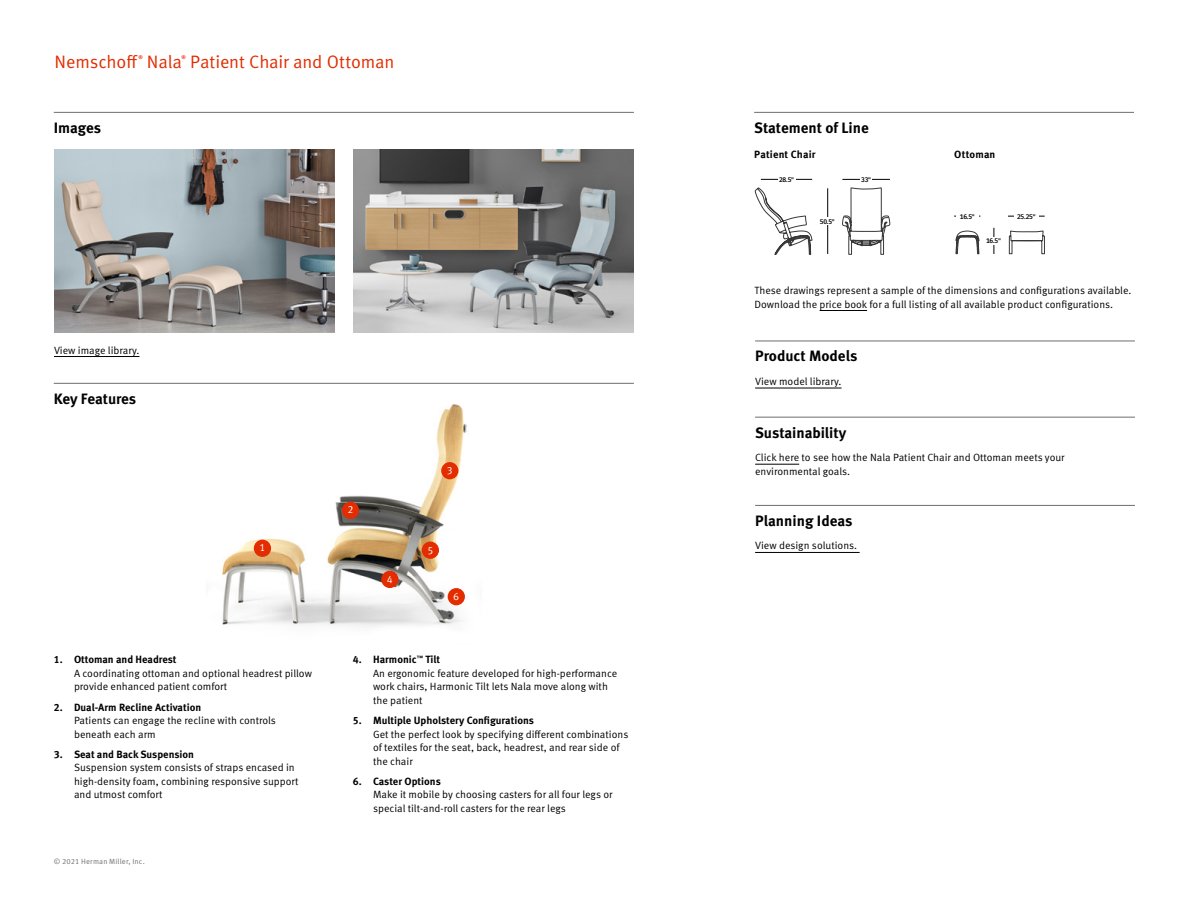
<style>
.page{position:relative;width:1188px;height:918px;background:#fff}
.page>*{position:absolute;margin:0;border:0;box-sizing:border-box;transform-origin:0 0}
.t1{font:18px "Meta OT Norm";letter-spacing:-.01em;color:#e22d00}
.t2{font:700 15px "Meta OT";color:#000}
.t3{font:10.5px/13.5px "Meta OT Norm";color:#000}
.t4{font:700 10.5px "Meta OT";color:#000}
.t5{font:10.5px "Meta OT Norm";color:#fff}
.t6{font:7.5px "Meta OT Norm";letter-spacing:.02em;color:#6d6e71}
.t7{font:500 6.75px "Fira Sans";letter-spacing:-.03em;color:#000}
.t8{font:700 5.25px "Meta OT";color:#ee3824}
</style>
<div class="page">
<img style="left:175px;top:382px;width:340px;height:245px">
<img style="left:54px;top:150px;width:280px;height:182px">
<img style="left:354px;top:150px;width:280px;height:182px">
<hr style="left:754px;top:112px;width:380px;height:1px;background:#6d6e71">
<hr style="left:54px;top:112px;width:580px;height:1px;background:#6d6e71">
<hr style="left:54px;top:383px;width:580px;height:1px;background:#6d6e71">
<hr style="left:54px;top:356px;width:86px;height:1px;background:#000">
<div style="left:254px;top:540px;width:17px;height:17px;background:#e32d00;border-radius:50%"></div>
<div style="left:342px;top:502px;width:17px;height:17px;background:#e32d00;border-radius:50%"></div>
<div style="left:441px;top:462px;width:17px;height:17px;background:#e32d00;border-radius:50%"></div>
<div style="left:381px;top:571px;width:18px;height:17px;background:#e32d00;border-radius:50%"></div>
<div style="left:422px;top:542px;width:17px;height:17px;background:#e32d00;border-radius:50%"></div>
<div style="left:448px;top:588px;width:17px;height:17px;background:#e32d00;border-radius:50%"></div>
<hr style="left:761px;top:179px;width:51px;height:1px;background:#000">
<div style="left:778px;top:176px;width:17px;height:7px;background:#fff"></div>
<hr style="left:842px;top:179px;width:48px;height:1px;background:#000">
<hr style="left:827px;top:188px;width:1px;height:66px;background:#000">
<div style="left:818px;top:217px;width:19px;height:8px;background:#fff"></div>
<div style="left:860px;top:176px;width:12px;height:7px;background:#fff"></div>
<hr style="left:1008px;top:216px;width:37px;height:1px;background:#000">
<svg style="left:994px;top:228px;width:1px;height:26px"></svg>
<div style="left:984px;top:237px;width:19px;height:8px;background:#fff"></div>
<div style="left:1014px;top:212px;width:24px;height:7px;background:#fff"></div>
<hr style="left:820px;top:310px;width:47px;height:1px;background:#000">
<hr style="left:755px;top:417px;width:380px;height:1px;background:#6d6e71">
<hr style="left:755px;top:505px;width:380px;height:1px;background:#6d6e71">
<hr style="left:755px;top:341px;width:380px;height:1px;background:#6d6e71">
<hr style="left:755px;top:464px;width:44px;height:1px;background:#000">
<hr style="left:755px;top:552px;width:105px;height:1px;background:#000">
<hr style="left:755px;top:388px;width:87px;height:1px;background:#000">
<svg style="left:842px;top:187px;width:48px;height:68px"></svg>
<svg style="left:755px;top:187px;width:57px;height:68px"></svg>
<svg style="left:1009px;top:231px;width:36px;height:23px"></svg>
<svg style="left:956px;top:231px;width:23px;height:24px"></svg>
<h1 class="t1" style="left:55px;top:50px;width:85px">Nemschoff</h1>
<p class="t8" style="left:138px;top:53px;width:6px">®</p>
<h1 class="t1" style="left:147px;top:50px;width:37px">Nala</h1>
<p class="t8" style="left:182px;top:53px;width:6px">®</p>
<h1 class="t1" style="left:190px;top:50px;width:206px">Patient Chair and Ottoman</h1>
<h2 class="t2" style="left:54px;top:118px;width:49px">Images</h2>
<h2 class="t2" style="left:754px;top:118px;width:116px">Statement of Line</h2>
<p class="t4" style="left:754px;top:148px;width:63px">Patient Chair</p>
<p class="t4" style="left:954px;top:148px;width:43px">Ottoman</p>
<p class="t7" style="left:779px;top:174px;width:16px">28.5"</p>
<p class="t7" style="left:820px;top:216px;width:16px">50.5"</p>
<p class="t7" style="left:861px;top:174px;width:11px">33"</p>
<p class="t7" style="left:960px;top:211px;width:16px">16.5"</p>
<p class="t7" style="left:986px;top:236px;width:16px">16.5"</p>
<p class="t7" style="left:1017px;top:211px;width:20px">25.25"</p>
<p class="t3" style="left:54px;top:343px;width:87px">View image library.</p>
<h2 class="t2" style="left:54px;top:389px;width:84px">Key Features</h2>
<p class="t5" style="left:259px;top:541px;width:7px">1</p>
<p class="t4" style="left:54px;top:653px;width:124px">1. Ottoman and Headrest</p>
<p class="t3" style="left:74px;top:667px;width:239px">A coordinating ottoman and optional headrest pillow provide enhanced patient comfort</p>
<p class="t4" style="left:54px;top:700px;width:149px">2. Dual-Arm Recline Activation</p>
<p class="t3" style="left:74px;top:714px;width:203px">Patients can engage the recline with controls beneath each arm</p>
<p class="t4" style="left:54px;top:748px;width:142px">3. Seat and Back Suspension</p>
<p class="t3" style="left:74px;top:761px;width:226px">Suspension system consists of straps encased in high-density foam, combining responsive support and utmost comfort</p>
<p class="t6" style="left:54px;top:857px;width:93px">© 2021 Herman Miller, Inc.</p>
<p class="t5" style="left:347px;top:503px;width:7px">2</p>
<p class="t5" style="left:387px;top:573px;width:7px">4</p>
<p class="t5" style="left:447px;top:464px;width:7px">3</p>
<p class="t5" style="left:427px;top:544px;width:7px">5</p>
<p class="t5" style="left:453px;top:590px;width:7px">6</p>
<p class="t4" style="left:353px;top:653px;width:89px">4. Harmonic<sup>™</sup> Tilt</p>
<p class="t3" style="left:373px;top:667px;width:246px">An ergonomic feature developed for high-performance work chairs, Harmonic Tilt lets Nala move along with the patient</p>
<p class="t4" style="left:353px;top:714px;width:183px">5. Multiple Upholstery Configurations</p>
<p class="t3" style="left:373px;top:727px;width:257px">Get the perfect look by specifying different combinations of textiles for the seat, back, headrest, and rear side of the chair</p>
<p class="t4" style="left:353px;top:775px;width:90px">6. Caster Options</p>
<p class="t3" style="left:373px;top:788px;width:241px">Make it mobile by choosing casters for all four legs or special tilt-and-roll casters for the rear legs</p>
<p class="t3" style="left:755px;top:284px;width:378px">These drawings represent a sample of the dimensions and configurations available.<br>Download the price book for a full listing of all available product configurations.</p>
<h2 class="t2" style="left:755px;top:347px;width:104px">Product Models</h2>
<p class="t3" style="left:755px;top:375px;width:88px">View model library.</p>
<h2 class="t2" style="left:755px;top:423px;width:93px">Sustainability</h2>
<p class="t3" style="left:755px;top:451px;width:311px">Click here to see how the Nala Patient Chair and Ottoman meets your environmental goals.</p>
<h2 class="t2" style="left:755px;top:511px;width:99px">Planning Ideas</h2>
<p class="t3" style="left:755px;top:539px;width:104px">View design solutions.</p>
</div>
